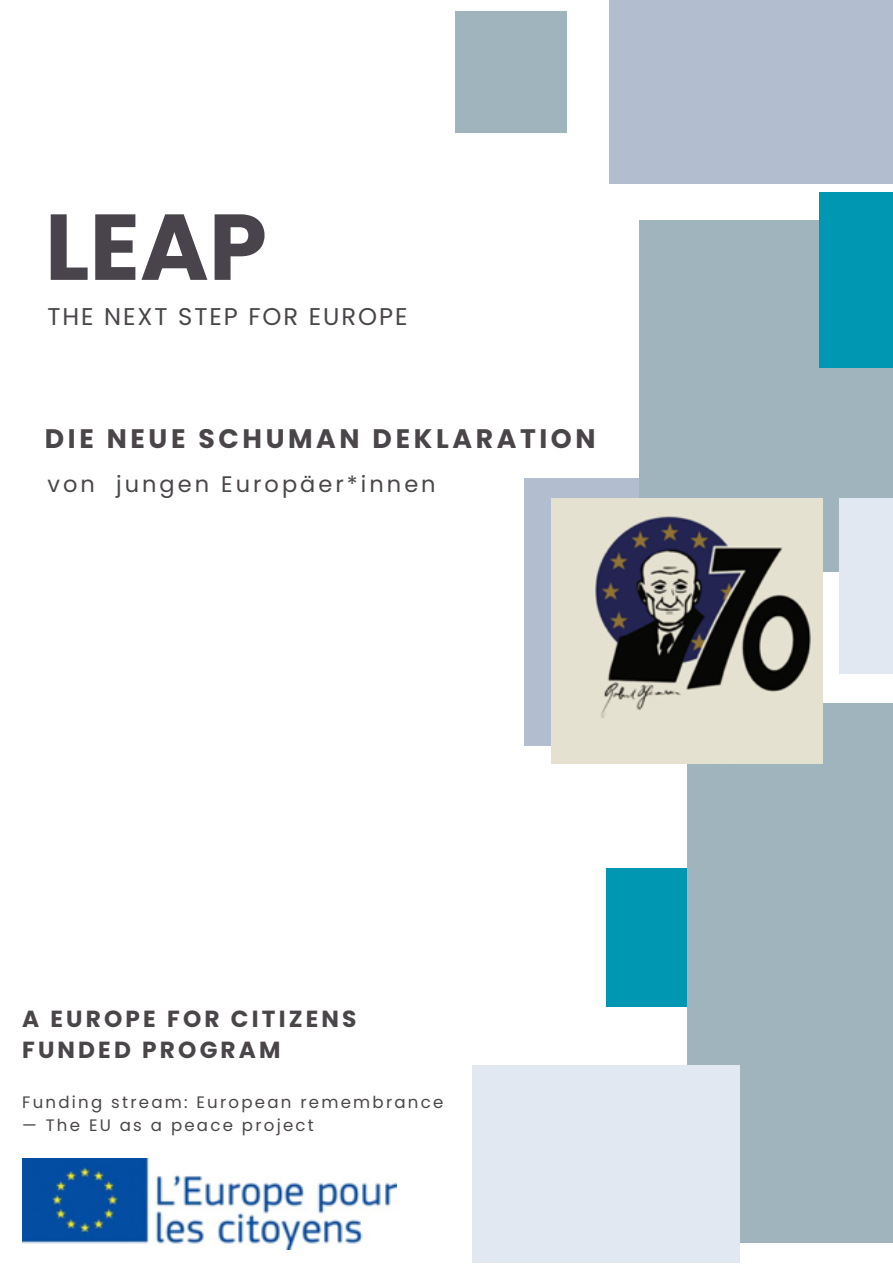
<style>
.page{position:relative;width:893px;height:1264px;background:#fff}
.page>*{position:absolute;margin:0;border:0;box-sizing:border-box;transform-origin:0 0}
.t1{font:700 93.3px "Poppins";color:#49444b}
.t2{font:700 26.7px "Poppins";letter-spacing:.135em;color:#4a4549}
.t3{font:24.15px "Poppins";letter-spacing:.08em;color:#4a4549}
.t4{font:700 23.25px/31.8px "Poppins";letter-spacing:.135em;color:#4a4549}
.t5{font:22.5px "Poppins";letter-spacing:.135em;color:#4a4549}
.t6{font:16.65px "Poppins";letter-spacing:.135em;color:#4a4549}
</style>
<div class="page">
<div style="left:606px;top:868px;width:130px;height:138px;background:#0097b2"></div>
<div style="left:687px;top:703px;width:205px;height:539px;background:#a0b4bd"></div>
<div style="left:523px;top:478px;width:268px;height:267px;background:#b2bdcf"></div>
<div style="left:639px;top:220px;width:253px;height:352px;background:#a0b4bd"></div>
<div style="left:819px;top:192px;width:73px;height:175px;background:#0097b2"></div>
<div style="left:838px;top:498px;width:54px;height:175px;background:#e1e8f2"></div>
<div style="left:609px;top:0;width:283px;height:183px;background:#b2bdcf"></div>
<div style="left:455px;top:11px;width:112px;height:121px;background:#a0b4bd"></div>
<img style="left:551px;top:498px;width:271px;height:265px">
<img style="left:22px;top:1158px;width:374px;height:91px">
<div style="left:471px;top:1065px;width:268px;height:197px;background:#e1e8f2"></div>
<h1 class="t1" style="left:45px;top:182px;width:224px">LEAP</h1>
<h3 class="t3" style="left:47px;top:300px;width:362px">THE NEXT STEP FOR EUROPE</h3>
<h2 class="t2" style="left:45px;top:420px;width:552px">DIE NEUE SCHUMAN DEKLARATION</h2>
<h3 class="t5" style="left:47px;top:469px;width:389px">von jungen Europäer*innen</h3>
<h3 class="t4" style="left:22px;top:1002px;width:336px">A EUROPE FOR CITIZENS<br>FUNDED PROGRAM</h3>
<p class="t6" style="left:22px;top:1090px;width:422px">Funding stream: European remembrance</p>
<p class="t6" style="left:22px;top:1113px;width:293px">— The EU as a peace project</p>
</div>
